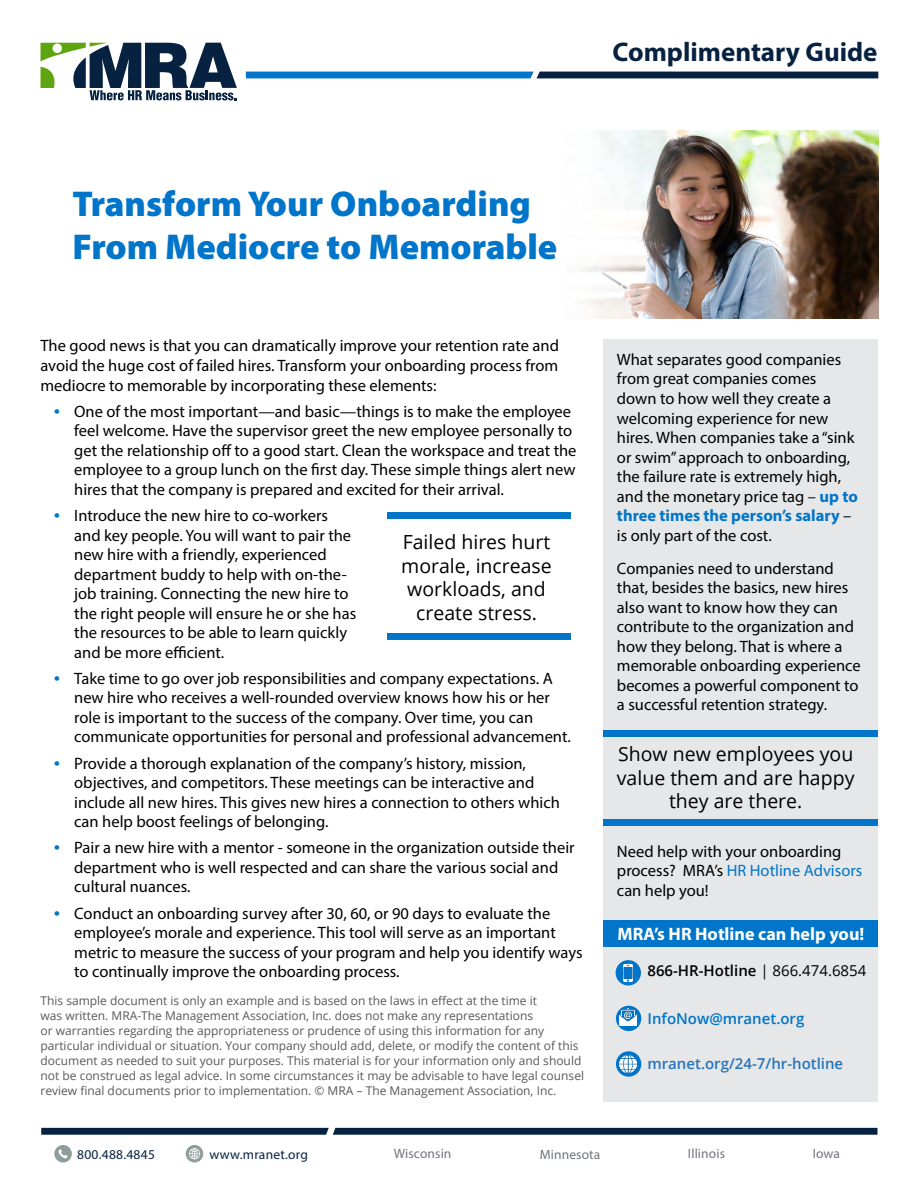
<style>
.page{position:relative;width:918px;height:1188px;background:#fff}
.page>*{position:absolute;margin:0;border:0;box-sizing:border-box;transform-origin:0 0}
.t1{font:900 36px/43.2px "Myriad Pro";color:#0075c9}
.t2{font:700 27px "Myriad Pro";color:#072241}
.t3{font:19.5px/23.4px "Open Sans";color:#000;text-align:center}
.t4{font:700 18px "Myriad Pro";color:#fff}
.t5{font:16.5px/19.5px "Myriad Pro";color:#000}
.t6{font:600 15px "Open Sans";color:#000}
.t7{font:600 15px "Open Sans";color:#2574bb}
.t8{font:600 15px "Open Sans";color:#0075c9}
.t9{font:13.5px "Myriad Pro";letter-spacing:.01em;color:#71747c}
.t10{font:13.5px "Myriad Pro";letter-spacing:.02em;color:#072241}
.t11{font:12px/15px "Open Sans";color:#58595b}
.s1{font-family:"Adobe Garamond Pro";color:#0075c9}
.s2{font-weight:700;color:#0075c9}
.s3{color:#0075c9}
.s4{font-weight:400}
</style>
<div class="page">
<svg style="left:246px;top:72px;width:632px;height:6px;background:#064980"></svg>
<svg style="left:41px;top:1128px;width:837px;height:7px;background:#122c4a"></svg>
<div style="left:186px;top:1145px;width:17px;height:18px;background:#8e9c9c;border-radius:50%"></div>
<svg style="left:189px;top:1148px;width:11px;height:11px"></svg>
<div style="left:54px;top:1145px;width:18px;height:18px;background:#8e9c9c;border-radius:50%"></div>
<svg style="left:59px;top:1149px;width:9px;height:9px"></svg>
<svg style="left:41px;top:43px;width:196px;height:57px"></svg>
<img style="left:582px;top:130px;width:296px;height:189px">
<div style="left:603px;top:339px;width:275px;height:763px;background:#e6e7e8"></div>
<div style="left:387px;top:512px;width:183px;height:7px;background:#0075c9"></div>
<div style="left:387px;top:633px;width:183px;height:7px;background:#0075c9"></div>
<div style="left:603px;top:730px;width:275px;height:7px;background:#0075c9"></div>
<div style="left:603px;top:819px;width:275px;height:7px;background:#0075c9"></div>
<div style="left:603px;top:920px;width:275px;height:27px;background:#0075c9"></div>
<div style="left:616px;top:1006px;width:25px;height:25px;background:#0075c9;border-radius:50%"></div>
<svg style="left:616px;top:1051px;width:25px;height:26px"></svg>
<div style="left:616px;top:960px;width:25px;height:26px;background:#0075c9;border-radius:50%"></div>
<img style="left:624px;top:964px;width:9px;height:18px">
<img style="left:620px;top:1008px;width:17px;height:18px">
<img style="left:620px;top:1055px;width:17px;height:17px">
<h2 class="t2" style="left:613px;top:34px;width:266px">Complimentary Guide</h2>
<h1 class="t1" style="left:72px;top:183px;width:486px">Transform Your Onboarding<br>From Mediocre to Memorable</h1>
<p class="t5" style="left:40px;top:336px;width:520px;text-align:justify">The good news is that you can dramatically improve your retention rate and avoid the huge cost of failed hires. Transform your onboarding process from mediocre to memorable by incorporating these elements:</p>
<p class="t5" style="left:74px;top:401px;width:504px;text-indent:-20px"><span class="s1">•</span> One of the most important—and basic—things is to make the employee feel welcome. Have the supervisor greet the new employee personally to get the relationship off to a good start. Clean the workspace and treat the employee to a group lunch on the first day. These simple things alert new hires that the company is prepared and excited for their arrival.</p>
<p class="t5" style="left:74px;top:505px;width:284px;text-indent:-20px"><span class="s1">•</span> Introduce the new hire to co-workers and key people. You will want to pair the new hire with a friendly, experienced department buddy to help with on-the&shy;job training. Connecting the new hire to the right people will ensure he or she has the resources to be able to learn quickly and be more efficient.</p>
<p class="t5" style="left:74px;top:668px;width:498px;text-indent:-20px"><span class="s1">•</span> Take time to go over job responsibilities and company expectations. A new hire who receives a well-rounded overview knows how his or her role is important to the success of the company. Over time, you can communicate opportunities for personal and professional advancement.</p>
<p class="t5" style="left:74px;top:753px;width:487px;text-indent:-20px"><span class="s1">•</span> Provide a thorough explanation of the company’s history, mission, objectives, and competitors. These meetings can be interactive and include all new hires. This gives new hires a connection to others which can help boost feelings of belonging.</p>
<p class="t5" style="left:74px;top:838px;width:502px;text-indent:-20px"><span class="s1">•</span> Pair a new hire with a mentor - someone in the organization outside their department who is well respected and can share the various social and cultural nuances.</p>
<p class="t5" style="left:74px;top:903px;width:510px;text-indent:-20px"><span class="s1">•</span> Conduct an onboarding survey after 30, 60, or 90 days to evaluate the employee’s morale and experience. This tool will serve as an important metric to measure the success of your program and help you identify ways to continually improve the onboarding process.</p>
<p class="t11" style="left:40px;top:993px;width:545px">This sample document is only an example and is based on the laws in effect at the time it<br>was written. MRA-The Management Association, Inc. does not make any representations<br>or warranties regarding the appropriateness or prudence of using this information for any particular individual or situation. Your company should add, delete, or modify the content of this document as needed to suit your purposes. This material is for your information only and should not be construed as legal advice. In some circumstances it may be advisable to have legal counsel review final documents prior to implementation. © MRA – The Management Association, Inc.</p>
<p class="t3" style="left:401px;top:530px;width:152px">Failed hires hurt morale, increase workloads, and create stress.</p>
<p class="t5" style="left:617px;top:349px;width:242px">What separates good companies from great companies comes down to how well they create a welcoming experience for new hires. When companies take a “sink or swim” approach to onboarding, the failure rate is extremely high, and the monetary price tag – <span class="s2">up to three times the person’s salary</span> – is only part of the cost.</p>
<p class="t5" style="left:617px;top:558px;width:245px">Companies need to understand that, besides the basics, new hires also want to know how they can contribute to the organization and how they belong. That is where a memorable onboarding experience becomes a powerful component to a successful retention strategy.</p>
<p class="t3" style="left:617px;top:742px;width:239px">Show new employees you value them and are happy they are there.</p>
<p class="t5" style="left:617px;top:841px;width:247px">Need help with your onboarding process? MRA’s <span class="s3">HR Hotline Advisors </span>can help you!</p>
<p class="t4" style="left:617px;top:923px;width:248px">MRA’s HR Hotline can help you!</p>
<p class="t6" style="left:647px;top:960px;width:220px">866-HR-Hotline <span class="s4">| 866.474.6854</span></p>
<p class="t8" style="left:647px;top:1008px;width:159px">InfoNow@mranet.org</p>
<p class="t7" style="left:647px;top:1053px;width:197px">mranet.org/24-7/hr-hotline</p>
<p class="t10" style="left:77px;top:1146px;width:79px">800.488.4845</p>
<p class="t10" style="left:209px;top:1146px;width:100px">www.mranet.org</p>
<p class="t9" style="left:394px;top:1146px;width:59px">Wisconsin</p>
<p class="t9" style="left:540px;top:1146px;width:62px">Minnesota</p>
<p class="t9" style="left:688px;top:1146px;width:39px">Illinois</p>
<p class="t9" style="left:813px;top:1146px;width:29px">Iowa</p>
</div>
